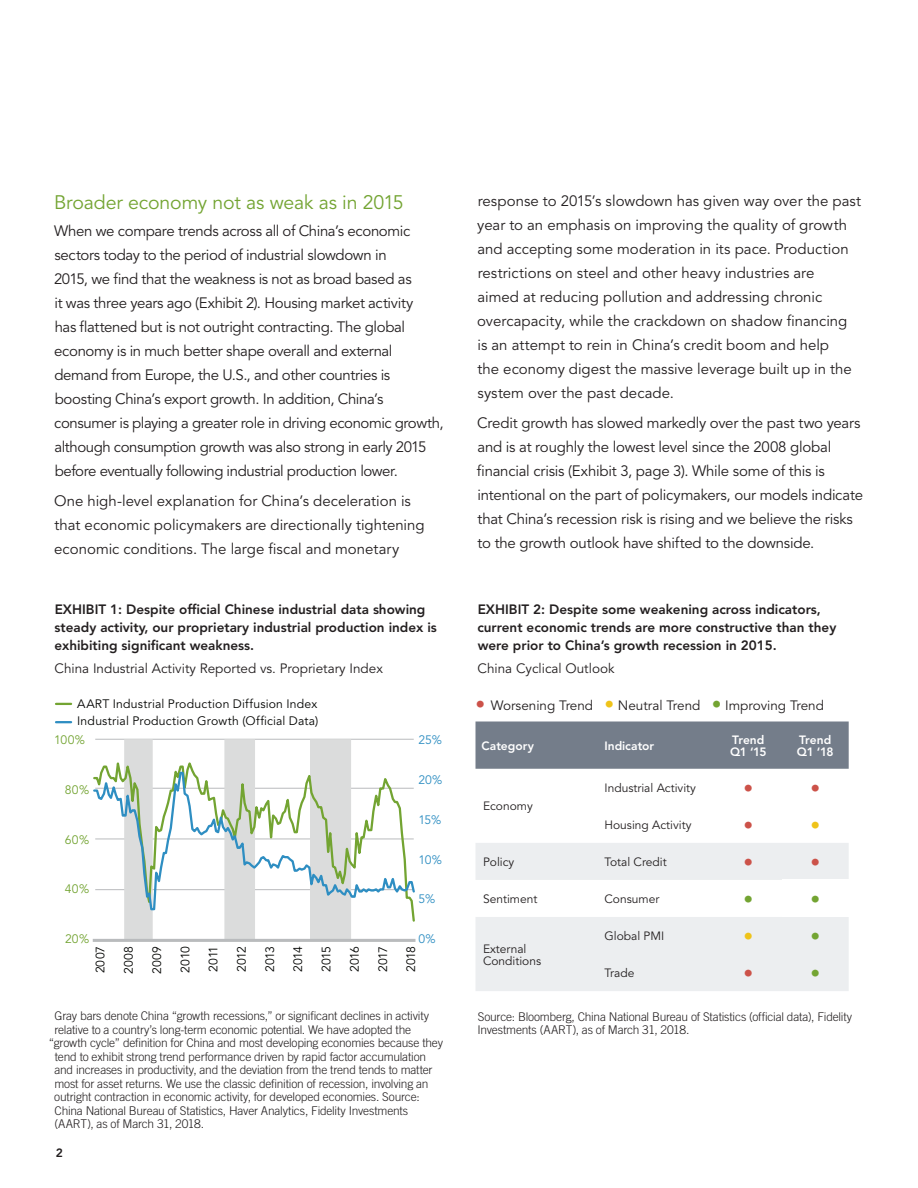
<style>
.page{position:relative;width:918px;height:1188px;background:#fff}
.page>*{position:absolute;margin:0;border:0;box-sizing:border-box;transform-origin:0 0}
.Top_Level_heading{font:19.5px "Avenir LT Std";letter-spacing:-.01em;color:#73a432}
.t1{font:19.5px "Avenir LT Std";color:#cc5249}
.t2{font:19.5px "Avenir LT Std";color:#efc319}
.Body_Text{font:15px/24px "Avenir LT Std";letter-spacing:-.015em;color:#231f20}
.Exhibit_Headline{font:800 13.5px/18px "Avenir LT Std";color:#231f20}
.Exhibit_Title{font:13.5px "Avenir LT Std";color:#231f20}
.t3{font:12.15px/16.8px "Avenir LT Std";letter-spacing:.01em;color:#040503}
.t4{font:12.15px "Avenir LT Std";letter-spacing:-.01em;color:#2e8ec2}
.t5{font:12.15px "Avenir LT Std";letter-spacing:.02em;color:#73a432}
.Source_Disclosure{font:300 12px/13.5px "Trade Gothic LT Std";letter-spacing:-.015em;color:#231f20}
.t6{font:12px/12px "Avenir LT Std";color:#231f20}
.t7{font:800 12px "Avenir LT Std";color:#fff}
.t8{font:800 12px "Avenir LT Std";color:#231f20}
.s1{font-size:19.5px;color:#cc5249}
.s2{font-size:19.5px;color:#efc319}
.s3{font-size:19.5px;color:#73a432}
</style>
<div class="page">
<hr style="left:95px;top:739px;width:319px;height:1px;background:#b9bbbd">
<svg style="left:310px;top:739px;width:41px;height:200px"></svg>
<svg style="left:224px;top:739px;width:31px;height:200px"></svg>
<svg style="left:124px;top:739px;width:29px;height:200px"></svg>
<svg style="left:101px;top:749px;width:314px;height:174px"></svg>
<svg style="left:93px;top:771px;width:322px;height:140px"></svg>
<svg style="left:56px;top:703px;width:15px;height:2px"></svg>
<svg style="left:56px;top:721px;width:15px;height:2px"></svg>
<hr style="left:93px;top:939px;width:322px;height:3px;background:#b9bbbd">
<div style="left:476px;top:722px;width:373px;height:47px;background:#747d8a"></div>
<svg style="left:476px;top:843px;width:373px;height:148px;fill:#eceef0"></svg>
<div style="left:782px;top:880px;width:67px;height:37px;background:#fff"></div>
<p class="Top_Level_heading" style="left:54px;top:191px;width:351px">Broader economy not as weak as in 2015</p>
<p class="Body_Text" style="left:54px;top:219px;width:391px">When we compare trends across all of China’s economic sectors today to the period of industrial slowdown in<br>2015, we find that the weakness is not as broad based as<br>it was three years ago (Exhibit 2). Housing market activity<br>has flattened but is not outright contracting. The global economy is in much better shape overall and external demand from Europe, the U.S., and other countries is boosting China’s export growth. In addition, China’s consumer is playing a greater role in driving economic growth, although consumption growth was also strong in early 2015 before eventually following industrial production lower.</p>
<p class="Body_Text" style="left:54px;top:489px;width:372px">One high-level explanation for China’s deceleration is that economic policymakers are directionally tightening economic conditions. The large fiscal and monetary</p>
<p class="Exhibit_Headline" style="left:54px;top:601px;width:384px">EXHIBIT 1: Despite official Chinese industrial data showing steady activity, our proprietary industrial production index is exhibiting significant weakness.</p>
<p class="Exhibit_Title" style="left:55px;top:661px;width:330px">China Industrial Activity Reported vs. Proprietary Index</p>
<p class="t3" style="left:77px;top:696px;width:243px">AART Industrial Production Diffusion Index<br>Industrial Production Growth (Official Data)</p>
<p class="t5" style="left:54px;top:732px;width:32px">100%</p>
<p class="t5" style="left:65px;top:782px;width:26px">80%</p>
<p class="t5" style="left:65px;top:832px;width:26px">60%</p>
<p class="t5" style="left:65px;top:882px;width:26px">40%</p>
<p class="t5" style="left:65px;top:932px;width:26px">20%</p>
<p class="t4" style="left:418px;top:733px;width:25px">25%</p>
<p class="t4" style="left:418px;top:772px;width:26px">20%</p>
<p class="t4" style="left:418px;top:812px;width:25px">15%</p>
<p class="t4" style="left:418px;top:852px;width:25px">10%</p>
<p class="t4" style="left:418px;top:892px;width:18px">5%</p>
<p class="t4" style="left:418px;top:932px;width:19px">0%</p>
<p class="t3" style="left:92px;top:973px;width:29px;rotate:-90deg">2007</p>
<p class="t3" style="left:121px;top:974px;width:30px;rotate:-90deg">2008</p>
<p class="t3" style="left:149px;top:974px;width:30px;rotate:-90deg">2009</p>
<p class="t3" style="left:177px;top:973px;width:28px;rotate:-90deg">2010</p>
<p class="t3" style="left:205px;top:972px;width:28px;rotate:-90deg">2011</p>
<p class="t3" style="left:234px;top:972px;width:28px;rotate:-90deg">2012</p>
<p class="t3" style="left:262px;top:972px;width:28px;rotate:-90deg">2013</p>
<p class="t3" style="left:290px;top:972px;width:28px;rotate:-90deg">2014</p>
<p class="t3" style="left:318px;top:972px;width:28px;rotate:-90deg">2015</p>
<p class="t3" style="left:347px;top:972px;width:28px;rotate:-90deg">2016</p>
<p class="t3" style="left:375px;top:972px;width:28px;rotate:-90deg">2017</p>
<p class="t3" style="left:403px;top:972px;width:28px;rotate:-90deg">2018</p>
<p class="Source_Disclosure" style="left:55px;top:1009px;width:376px">Gray bars denote China “growth recessions,” or significant declines in activity</p>
<p class="Source_Disclosure" style="left:54px;top:1022px;width:358px">relative to a country’s long-term economic potential. We have adopted the</p>
<p class="Source_Disclosure" style="left:49px;top:1036px;width:396px">“growth cycle” definition for China and most developing economies because they</p>
<p class="Source_Disclosure" style="left:55px;top:1049px;width:373px">tend to exhibit strong trend performance driven by rapid factor accumulation</p>
<p class="Source_Disclosure" style="left:54px;top:1063px;width:380px">and increases in productivity, and the deviation from the trend tends to matter</p>
<p class="Source_Disclosure" style="left:54px;top:1076px;width:376px">most for asset returns. We use the classic definition of recession, involving an</p>
<p class="Source_Disclosure" style="left:54px;top:1090px;width:367px">outright contraction in economic activity, for developed economies. Source:</p>
<p class="Source_Disclosure" style="left:55px;top:1103px;width:355px">China National Bureau of Statistics, Haver Analytics, Fidelity Investments</p>
<p class="Source_Disclosure" style="left:54px;top:1117px;width:151px">(AART), as of March 31, 2018.</p>
<p class="t8" style="left:56px;top:1145px;width:9px">2</p>
<p class="Body_Text" style="left:477px;top:189px;width:385px">response to 2015’s slowdown has given way over the past year to an emphasis on improving the quality of growth and accepting some moderation in its pace. Production restrictions on steel and other heavy industries are<br>aimed at reducing pollution and addressing chronic overcapacity, while the crackdown on shadow financing is an attempt to rein in China’s credit boom and help<br>the economy digest the massive leverage built up in the system over the past decade.</p>
<p class="Body_Text" style="left:477px;top:411px;width:388px">Credit growth has slowed markedly over the past two years and is at roughly the lowest level since the 2008 global financial crisis (Exhibit 3, page 3). While some of this is intentional on the part of policymakers, our models indicate that China’s recession risk is rising and we believe the risks to the growth outlook have shifted to the downside.</p>
<p class="Exhibit_Headline" style="left:477px;top:601px;width:360px">EXHIBIT 2: Despite some weakening across indicators, current economic trends are more constructive than they were prior to China’s growth recession in 2015.</p>
<p class="Exhibit_Title" style="left:478px;top:661px;width:139px">China Cyclical Outlook</p>
<p class="Exhibit_Title" style="left:476px;top:697px;width:350px"><span class="s1">•</span> Worsening Trend <span class="s2">•</span> Neutral Trend <span class="s3">•</span> Improving Trend</p>
<p class="t7" style="left:482px;top:738px;width:54px">Category</p>
<p class="t7" style="left:605px;top:738px;width:51px">Indicator</p>
<p class="t7" style="left:732px;top:732px;width:34px">Trend</p>
<p class="t7" style="left:730px;top:744px;width:38px">Q1 ‘15</p>
<p class="t7" style="left:799px;top:732px;width:34px">Trend</p>
<p class="t7" style="left:797px;top:744px;width:38px">Q1 ‘18</p>
<p class="t6" style="left:483px;top:801px;width:51px">Economy</p>
<p class="t6" style="left:605px;top:782px;width:93px">Industrial Activity</p>
<p class="t1" style="left:743px;top:777px;width:11px">•</p>
<p class="t1" style="left:810px;top:777px;width:11px">•</p>
<p class="t6" style="left:605px;top:819px;width:89px">Housing Activity</p>
<p class="t1" style="left:743px;top:814px;width:11px">•</p>
<p class="t2" style="left:810px;top:814px;width:11px">•</p>
<p class="t6" style="left:483px;top:856px;width:33px">Policy</p>
<p class="t6" style="left:605px;top:856px;width:64px">Total Credit</p>
<p class="t1" style="left:743px;top:851px;width:11px">•</p>
<p class="t1" style="left:810px;top:851px;width:11px">•</p>
<p class="t6" style="left:483px;top:893px;width:56px">Sentiment</p>
<p class="t6" style="left:605px;top:893px;width:56px">Consumer</p>
<p class="Top_Level_heading" style="left:743px;top:888px;width:11px">•</p>
<p class="Top_Level_heading" style="left:810px;top:888px;width:11px">•</p>
<p class="t6" style="left:483px;top:943px;width:60px">External<br>Conditions</p>
<p class="t6" style="left:605px;top:930px;width:61px">Global PMI</p>
<p class="t2" style="left:743px;top:925px;width:11px">•</p>
<p class="Top_Level_heading" style="left:810px;top:925px;width:11px">•</p>
<p class="t6" style="left:605px;top:967px;width:31px">Trade</p>
<p class="t1" style="left:743px;top:962px;width:11px">•</p>
<p class="Top_Level_heading" style="left:810px;top:962px;width:11px">•</p>
<p class="Source_Disclosure" style="left:478px;top:1010px;width:376px">Source: Bloomberg, China National Bureau of Statistics (official data), Fidelity<br>Investments (AART), as of March 31, 2018.</p>
</div>
